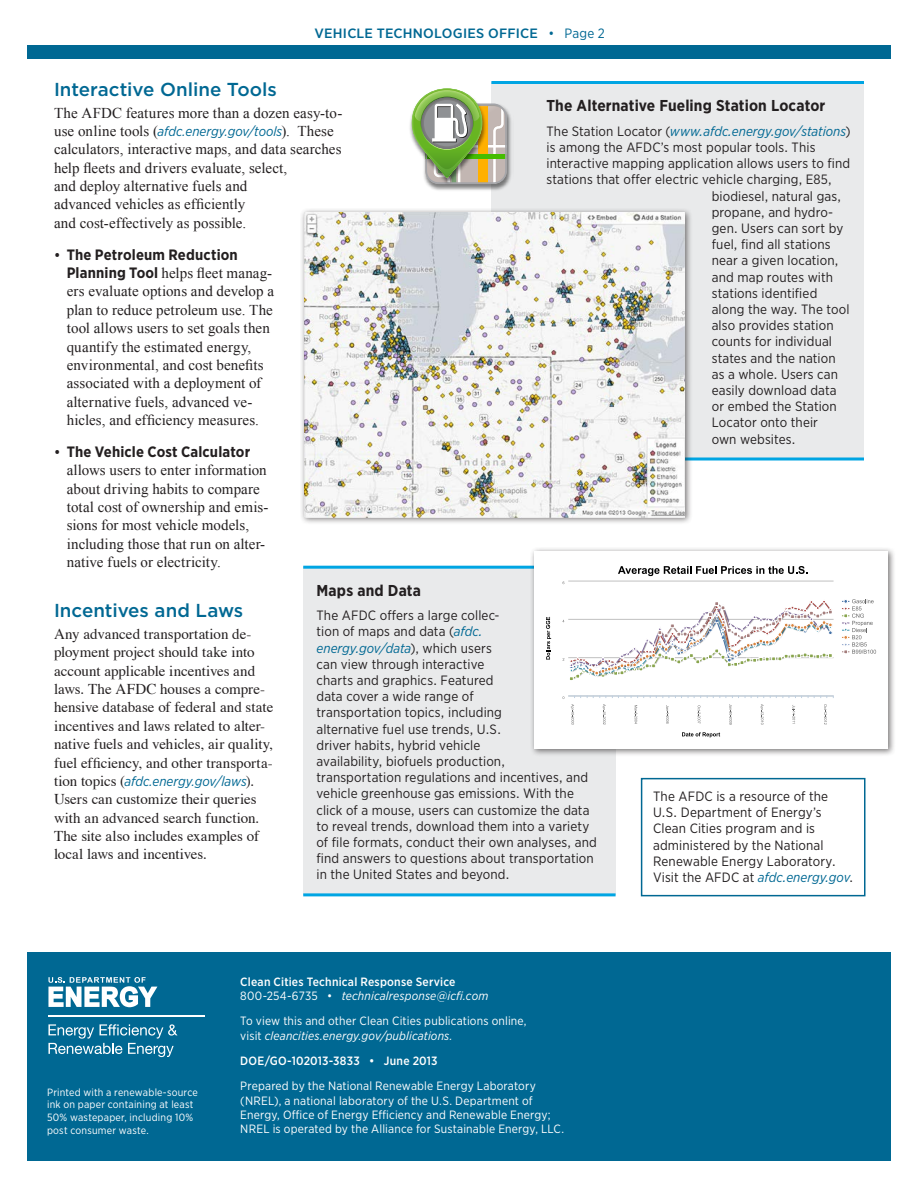
<style>
.page{position:relative;width:918px;height:1188px;background:#fff}
.page>*{position:absolute;margin:0;border:0;box-sizing:border-box;transform-origin:0 0}
.Subheads{font:500 18.75px "Gotham";color:#006893}
.sidebar_text{font:700 15.75px "Gotham Narrow";letter-spacing:.01em;color:#231f20}
.Base_Text{font:15px/18.3px "Times New Roman";letter-spacing:.005em;color:#231f20}
.Base_Text-2{font:15px/18.3px "Times";color:#231f20}
.sidebar_text-2{font:13.5px/16.2px "Gotham Narrow";letter-spacing:.01em;color:#231f20}
.sidebar_text-3{font:italic 13.5px "Gotham Narrow";color:#006893}
.Base_Text-3{font:italic 13.5px "Gotham Narrow";letter-spacing:-.005em;color:#006893}
.t1{font:500 13.5px "Gotham Narrow";letter-spacing:.015em;color:#006893;scale:1.1 1}
.Boilerplate_text{font:12px/14.4px "Gotham Narrow";letter-spacing:.015em;color:#fff}
.Boilerplate_text-2{font:500 12px/14.4px "Gotham Narrow";letter-spacing:.015em;color:#fff}
.t2{font:10.5px/12.6px "Gotham Narrow";letter-spacing:.02em;color:#fff}
.s1{font-weight:400}
.s2{font-family:"Gotham Narrow";font-style:italic;font-size:13.5px;color:#006893}
.s3{font-family:"Gotham Narrow";font-weight:500;font-size:14.25px}
.s4{font-family:"Gotham Narrow";font-weight:700}
.s5{font-family:"Times";font-style:normal;font-size:15px;color:#231f20}
.s6{font-style:normal;color:#231f20}
.s7{font-style:italic;color:#006893}
.s8{font-weight:400;font-style:italic}
.s9{font-style:italic}
</style>
<div class="page">
<div style="left:491px;top:82px;width:373px;height:377px;background:#e9eaeb"></div>
<img style="left:429px;top:110px;width:82px;height:80px">
<img style="left:410px;top:114px;width:79px;height:72px">
<svg style="left:412px;top:88px;width:95px;height:96px"></svg>
<hr style="left:491px;top:81px;width:373px;height:3px;background:#00a5e3">
<hr style="left:491px;top:458px;width:373px;height:2px;background:#00a5e3">
<div style="left:300px;top:208px;width:393px;height:317px;background:#231f20;opacity:.6"></div>
<img style="left:305px;top:212px;width:380px;height:305px">
<div style="left:303px;top:567px;width:313px;height:328px;background:#e9eaeb"></div>
<hr style="left:303px;top:566px;width:400px;height:3px;background:#00a5e3">
<hr style="left:303px;top:893px;width:313px;height:3px;background:#00a5e3">
<div style="left:530px;top:547px;width:366px;height:209px;background:#231f20;opacity:.6"></div>
<div style="left:535px;top:551px;width:353px;height:197px;background:#fff"></div>
<hr style="left:568px;top:581px;width:266px;height:1px;background:#c0c0c0">
<svg style="left:682px;top:732px;width:38px;height:5px"></svg>
<hr style="left:568px;top:696px;width:266px;height:1px;background:#c0d0e0">
<svg style="left:546px;top:617px;width:5px;height:43px"></svg>
<svg style="left:618px;top:566px;width:189px;height:10px"></svg>
<svg style="left:842px;top:599px;width:34px;height:55px"></svg>
<svg style="left:571px;top:704px;width:3px;height:21px"></svg>
<svg style="left:602px;top:704px;width:4px;height:21px"></svg>
<svg style="left:635px;top:705px;width:2px;height:19px"></svg>
<svg style="left:666px;top:705px;width:3px;height:19px"></svg>
<svg style="left:698px;top:705px;width:2px;height:19px"></svg>
<svg style="left:729px;top:704px;width:3px;height:21px"></svg>
<svg style="left:760px;top:704px;width:4px;height:21px"></svg>
<svg style="left:792px;top:705px;width:3px;height:18px"></svg>
<svg style="left:824px;top:704px;width:3px;height:21px"></svg>
<svg style="left:563px;top:601px;width:271px;height:79px"></svg>
<div style="left:27px;top:952px;width:864px;height:209px;background:#006893"></div>
<svg style="left:48px;top:977px;width:109px;height:30px"></svg>
<svg style="left:48px;top:1024px;width:130px;height:33px"></svg>
<hr style="left:48px;top:1015px;width:157px;height:1px;background:#fff">
<div style="left:27px;top:45px;width:864px;height:14px;background:#006893"></div>
<div style="left:641px;top:778px;width:225px;height:118px;border:2px solid #006893"></div>
<p class="t1" style="left:315px;top:25px;width:265px">VEHICLE TECHNOLOGIES OFFICE <span class="s1">• Page 2</span></p>
<p class="Subheads" style="left:54px;top:77px;width:224px">Interactive Online Tools</p>
<p class="Base_Text" style="left:54px;top:103px;width:290px">The AFDC features more than a dozen easy-to&shy;use online tools (<span class="s2">afdc.energy.gov/tools</span>). These calculators, interactive maps, and data searches help fleets and drivers evaluate, select,<br>and deploy alternative fuels and<br>advanced vehicles as efficiently<br>and cost-effectively as possible.</p>
<p class="Base_Text" style="left:67px;top:245px;width:209px;text-indent:-13px"><span class="s3">•</span> <span class="s4">The Petroleum Reduction<br>Planning Tool</span> helps fleet manag&shy;ers evaluate options and develop a plan to reduce petroleum use. The tool allows users to set goals then quantify the estimated energy, environmental, and cost benefits associated with a deployment of alternative fuels, advanced ve&shy;hicles, and efficiency measures.</p>
<p class="Base_Text" style="left:67px;top:443px;width:203px;text-indent:-13px"><span class="s3">•</span> <span class="s4">The Vehicle Cost Calculator </span>allows users to enter information about driving habits to compare total cost of ownership and emis&shy;sions for most vehicle models, including those that run on alter&shy;native fuels or electricity.</p>
<p class="Subheads" style="left:54px;top:598px;width:191px">Incentives and Laws</p>
<p class="Base_Text-2" style="left:54px;top:626px;width:221px">Any advanced transportation de&shy;ployment project should take into account applicable incentives and laws. The AFDC houses a compre&shy;hensive database of federal and state incentives and laws related to alter&shy;native fuels and vehicles, air quality, fuel efficiency, and other transporta-</p>
<p class="Base_Text-3" style="left:54px;top:773px;width:202px"><span class="s5">tion topics (</span>afdc.energy.gov/laws<span class="s5">).</span></p>
<p class="Base_Text-2" style="left:54px;top:791px;width:207px">Users can customize their queries with an advanced search function.<br>The site also includes examples of local laws and incentives.</p>
<p class="sidebar_text" style="left:546px;top:96px;width:280px">The Alternative Fueling Station Locator</p>
<p class="sidebar_text-3" style="left:546px;top:123px;width:306px"><span class="s6">The Station Locator (</span>www.afdc.energy.gov/stations<span class="s6">)</span></p>
<p class="sidebar_text-2" style="left:546px;top:139px;width:271px">is among the AFDC’s most popular tools. This</p>
<p class="sidebar_text-2" style="left:546px;top:155px;width:305px">interactive mapping application allows users to find</p>
<p class="sidebar_text-2" style="left:546px;top:171px;width:287px">stations that offer electric vehicle charging, E85,</p>
<p class="sidebar_text-2" style="left:712px;top:188px;width:131px">biodiesel, natural gas,</p>
<p class="sidebar_text-2" style="left:712px;top:204px;width:123px">propane, and hydro-</p>
<p class="sidebar_text-2" style="left:712px;top:220px;width:133px">gen. Users can sort by</p>
<p class="sidebar_text-2" style="left:712px;top:236px;width:120px">fuel, find all stations</p>
<p class="sidebar_text-2" style="left:712px;top:252px;width:128px">near a given location,</p>
<p class="sidebar_text-2" style="left:712px;top:269px;width:123px">and map routes with</p>
<p class="sidebar_text-2" style="left:712px;top:285px;width:107px">stations identified</p>
<p class="sidebar_text-2" style="left:712px;top:301px;width:139px">along the way. The tool</p>
<p class="sidebar_text-2" style="left:712px;top:317px;width:123px">also provides station</p>
<p class="sidebar_text-2" style="left:712px;top:333px;width:122px">counts for individual</p>
<p class="sidebar_text-2" style="left:712px;top:350px;width:125px">states and the nation</p>
<p class="sidebar_text-2" style="left:712px;top:366px;width:128px">as a whole. Users can</p>
<p class="sidebar_text-2" style="left:712px;top:382px;width:126px">easily download data</p>
<p class="sidebar_text-2" style="left:712px;top:398px;width:127px">or embed the Station</p>
<p class="sidebar_text-2" style="left:712px;top:414px;width:108px">Locator onto their</p>
<p class="sidebar_text-2" style="left:712px;top:431px;width:85px">own websites.</p>
<p class="sidebar_text" style="left:317px;top:580px;width:106px">Maps and Data</p>
<p class="sidebar_text-2" style="left:317px;top:607px;width:282px">The AFDC offers a large collec-<br>tion of maps and data (<span class="s7">afdc.<br>energy.gov/data</span>), which users<br>can view through interactive<br>charts and graphics. Featured<br>data cover a wide range of<br>transportation topics, including<br>alternative fuel use trends, U.S.<br>driver habits, hybrid vehicle<br>availability, biofuels production,<br>transportation regulations and incentives, and vehicle greenhouse gas emissions. With the click of a mouse, users can customize the data to reveal trends, download them into a variety of file formats, conduct their own analyses, and find answers to questions about transportation in the United States and beyond.</p>
<p class="sidebar_text-2" style="left:653px;top:788px;width:201px">The AFDC is a resource of the<br>U.S. Department of Energy’s<br>Clean Cities program and is administered by the National<br>Renewable Energy Laboratory.<br>Visit the AFDC at <span class="s7">afdc.energy.gov</span>.</p>
<p class="t2" style="left:47px;top:1086px;width:152px">Printed with a renewable-source ink on paper containing at least<br>50% wastepaper, including 10% post consumer waste.</p>
<p class="Boilerplate_text-2" style="left:240px;top:974px;width:250px">Clean Cities Technical Response Service<br><span class="s1">800-254-6735 •</span> <span class="s8">technicalresponse@icfi.com</span></p>
<p class="Boilerplate_text" style="left:240px;top:1014px;width:288px">To view this and other Clean Cities publications online, visit <span class="s9">cleancities.energy.gov/publications.</span></p>
<p class="Boilerplate_text-2" style="left:240px;top:1053px;width:199px">DOE/GO-102013-3833 • June 2013</p>
<p class="Boilerplate_text" style="left:240px;top:1079px;width:325px">Prepared by the National Renewable Energy Laboratory (NREL), a national laboratory of the U.S. Department of Energy, Office of Energy Efficiency and Renewable Energy; NREL is operated by the Alliance for Sustainable Energy, LLC.</p>
</div>
